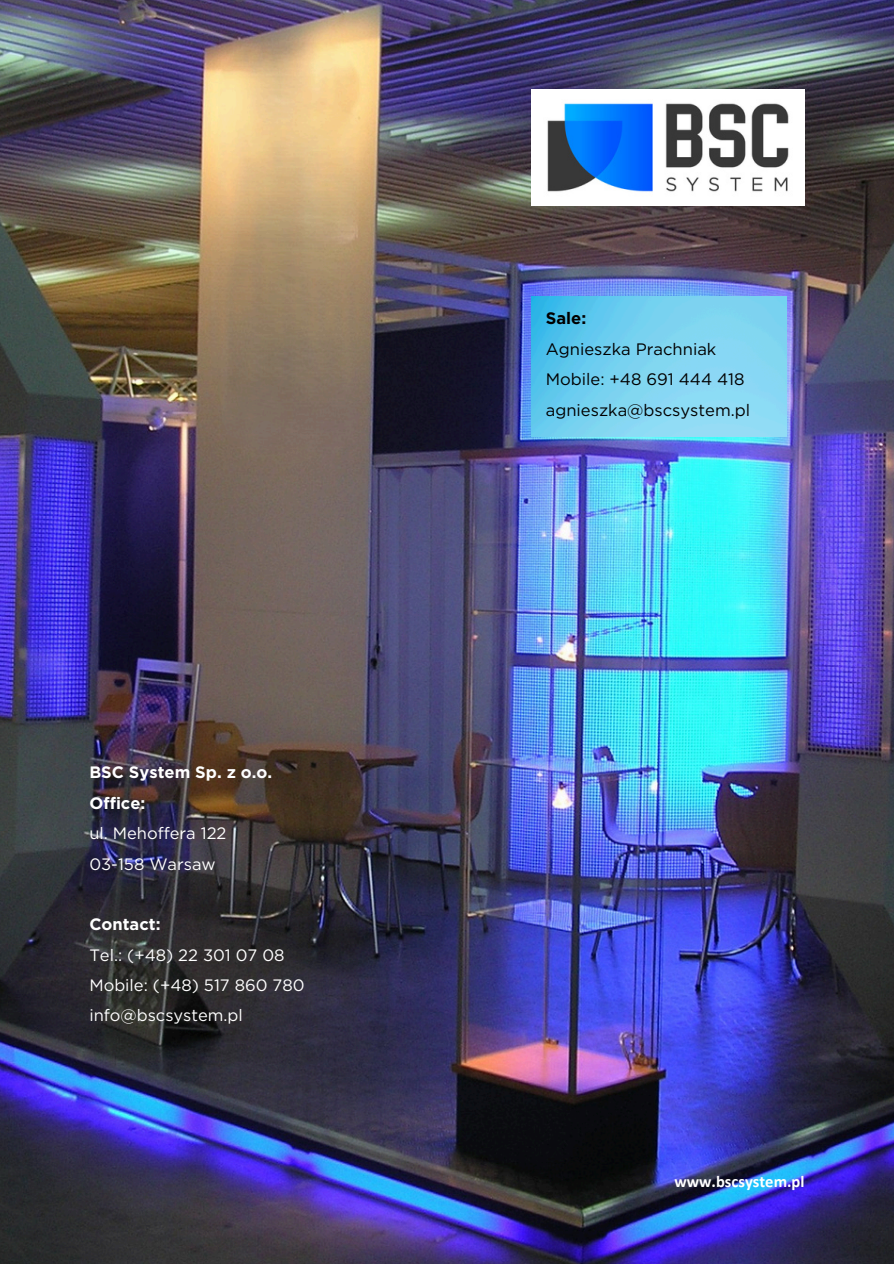
<style>
.page{position:relative;width:894px;height:1264px;background:#fff}
.page>*{position:absolute;margin:0;border:0;box-sizing:border-box;transform-origin:0 0}
.t1{font:16.5px/30.3px "Gotham";color:#fff}
.t2{font:16.5px/30.3px "Gotham";color:#000}
.t3{font:700 16.5px "Gotham";color:#fff}
.t4{font:700 16.5px "Calibri";color:#fff}
.t5{font:700 16.5px "Gotham";color:#000}
</style>
<div class="page">
<img style="left:0;top:0;width:893px;height:1263px">
<img style="left:531px;top:89px;width:273px;height:116px">
<img style="left:531px;top:297px;width:255px;height:139px">
<p class="t3" style="left:89px;top:762px;width:184px">BSC System Sp. z o.o.</p>
<p class="t3" style="left:89px;top:792px;width:57px">Office:</p>
<p class="t1" style="left:89px;top:818px;width:139px">ul. Mehoffera 122</p>
<p class="t1" style="left:89px;top:848px;width:128px">03-158 Warsaw</p>
<p class="t3" style="left:89px;top:914px;width:73px">Contact:</p>
<p class="t1" style="left:89px;top:939px;width:217px">Tel.: (+48) 22 301 07 08<br>Mobile: (+48) 517 860 780 info@bscsystem.pl</p>
<p class="t5" style="left:545px;top:308px;width:42px">Sale:</p>
<p class="t2" style="left:545px;top:334px;width:206px">Agnieszka Prachniak<br>Mobile: +48 691 444 418 agnieszka@bscsystem.pl</p>
<p class="t4" style="left:674px;top:1174px;width:131px">www.bscsystem.pl</p>
</div>
